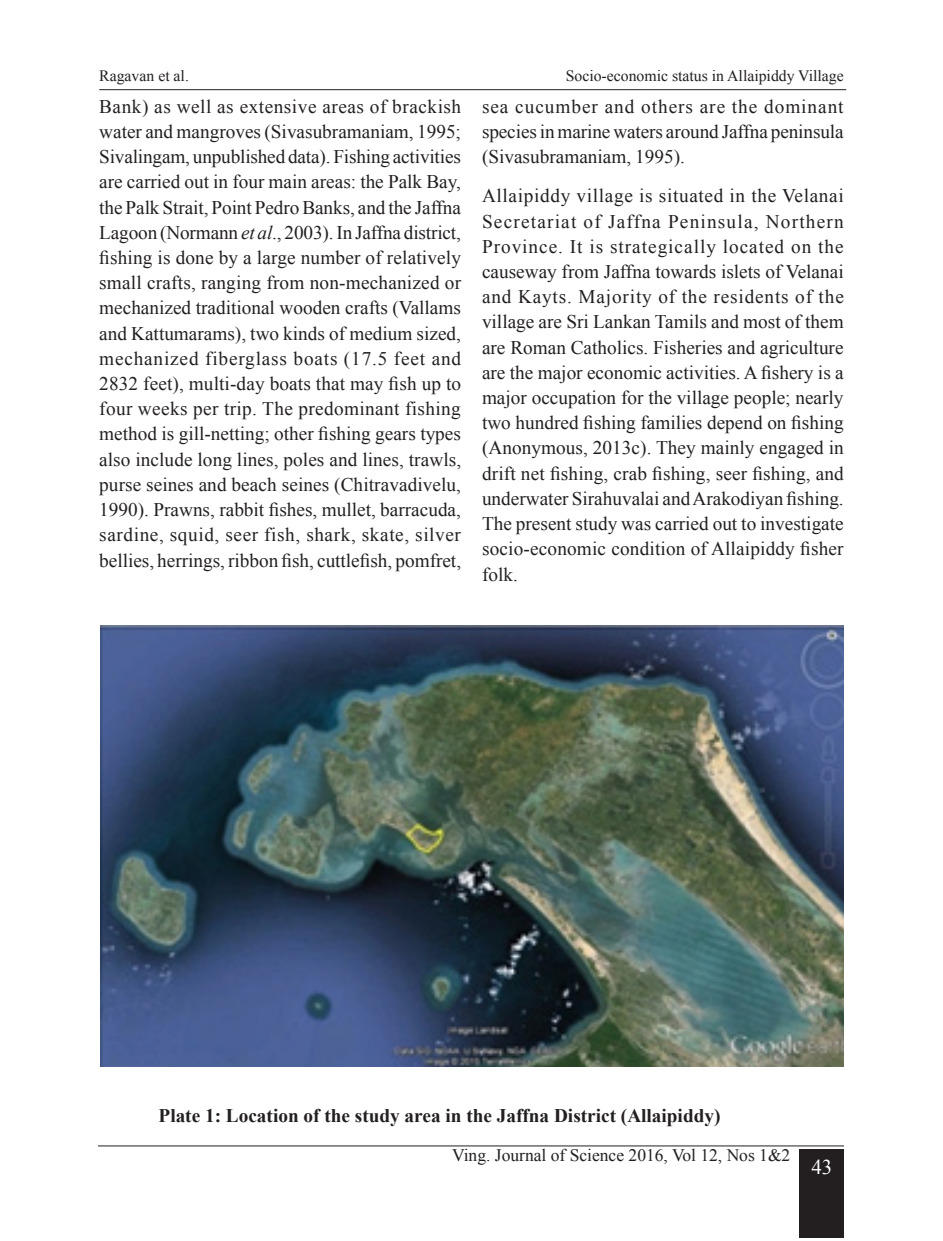
<style>
.page{position:relative;width:943px;height:1241px;background:#fff}
.page>*{position:absolute;margin:0;border:0;box-sizing:border-box;transform-origin:0 0}
.t1{font:21px "Times New Roman";color:#fff}
.t2{font:19.25px/25.2px "Times New Roman";color:#231f20;text-align:justify}
.t3{font:700 19.25px "Times New Roman";color:#231f20}
.t4{font:17.5px "Times New Roman";color:#231f20}
.t5{font:15.75px "Times New Roman";color:#231f20}
.s1{font-style:italic}
</style>
<div class="page">
<hr style="left:98px;top:1145px;width:746px;height:1px;background:#231f20">
<div style="left:800px;top:1148px;width:44px;height:88px;background:#231f20"></div>
<img style="left:101px;top:625px;width:742px;height:440px">
<hr style="left:99px;top:89px;width:747px;height:1px;background:#231f20">
<p class="t5" style="left:99px;top:65px;width:91px">Ragavan et al.</p>
<p class="t5" style="left:565px;top:65px;width:279px">Socio-economic status in Allaipiddy Village</p>
<p class="t2" style="left:99px;top:93px;width:363px">Bank) as well as extensive areas of brackish water and mangroves (Sivasubramaniam, 1995; Sivalingam, unpublished data). Fishing activities are carried out in four main areas: the Palk Bay, the Palk Strait, Point Pedro Banks, and the Jaffna Lagoon (Normann <span class="s1">et al</span>., 2003). In Jaffna district, fishing is done by a large number of relatively small crafts, ranging from non-mechanized or mechanized traditional wooden crafts (Vallams and Kattumarams), two kinds of medium sized, mechanized fiberglass boats (17.5 feet and 2832 feet), multi-day boats that may fish up to four weeks per trip. The predominant fishing method is gill-netting; other fishing gears types also include long lines, poles and lines, trawls, purse seines and beach seines (Chitravadivelu, 1990). Prawns, rabbit fishes, mullet, barracuda, sardine, squid, seer fish, shark, skate, silver bellies, herrings, ribbon fish, cuttlefish, pomfret,</p>
<p class="t2" style="left:482px;top:93px;width:363px">sea cucumber and others are the dominant species in marine waters around Jaffna peninsula (Sivasubramaniam, 1995).</p>
<p class="t2" style="left:482px;top:183px;width:363px">Allaipiddy village is situated in the Velanai Secretariat of Jaffna Peninsula, Northern Province. It is strategically located on the causeway from Jaffna towards islets of Velanai and Kayts. Majority of the residents of the village are Sri Lankan Tamils and most of them are Roman Catholics. Fisheries and agriculture are the major economic activities. A fishery is a major occupation for the village people; nearly two hundred fishing families depend on fishing (Anonymous, 2013c). They mainly engaged in drift net fishing, crab fishing, seer fishing, and underwater Sirahuvalai and Arakodiyan fishing.<br>The present study was carried out to investigate socio-economic condition of Allaipiddy fisher folk.</p>
<p class="t3" style="left:158px;top:1101px;width:563px">Plate 1: Location of the study area in the Jaffna District (Allaipiddy)</p>
<p class="t4" style="left:452px;top:1142px;width:340px">Ving. Journal of Science 2016, Vol 12, Nos 1&amp;2</p>
<p class="t1" style="left:811px;top:1152px;width:22px">43</p>
</div>
